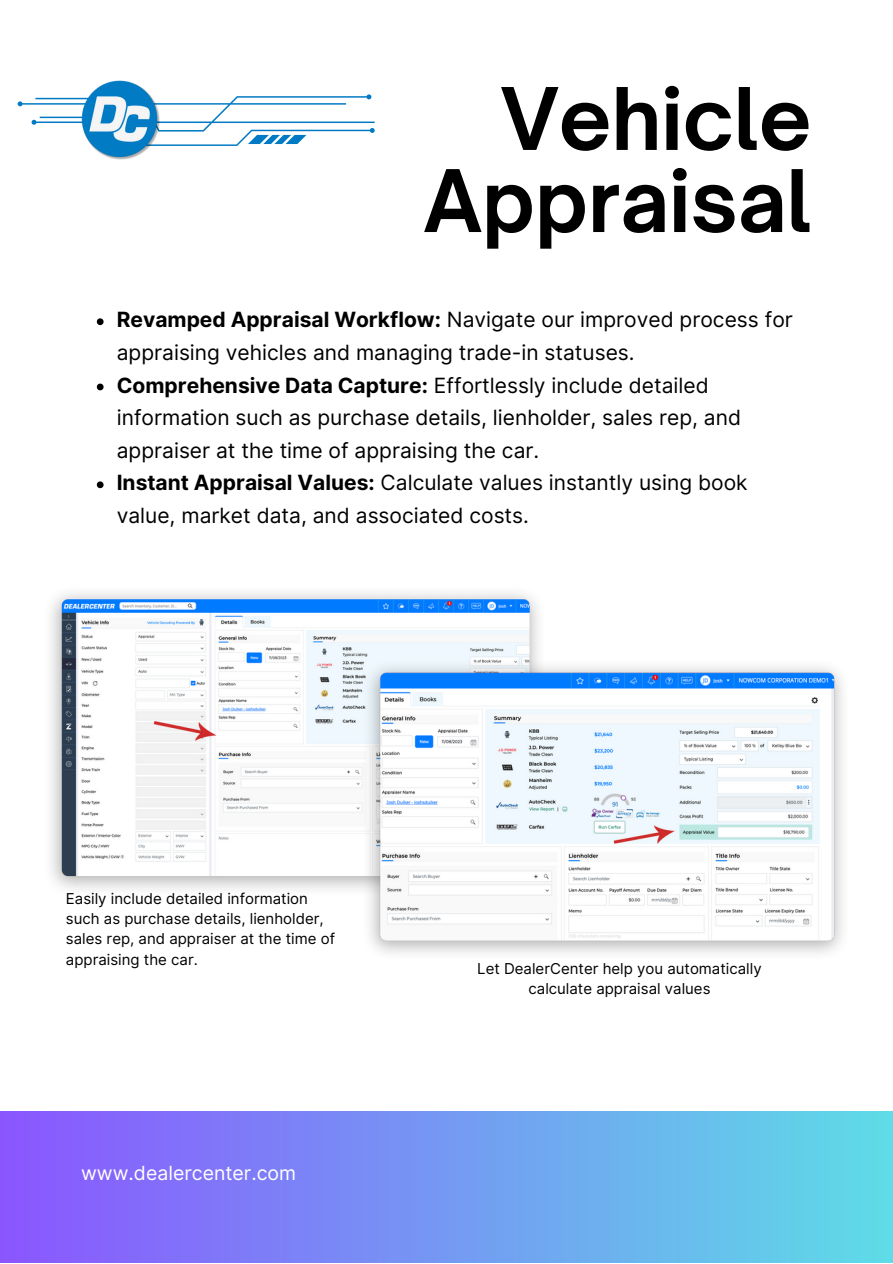
<style>
.page{position:relative;width:893px;height:1264px;background:#fff}
.page>*{position:absolute;margin:0;border:0;box-sizing:border-box;transform-origin:0 0}
.t1{font:700 82.35px/82.1px "Open Sauce One";color:#000;text-align:right}
.t2{font:21px/32.5px "Inter";color:#000}
.t3{font:19.5px "Inter";color:#fff}
.t4{font:15px/20.2px "Inter";color:#000}
.s1{font-weight:700}
</style>
<div class="page">
<div style="left:0;top:1111px;width:892px;height:151px;background:linear-gradient(to right,#8b55fe,#5edce7)"></div>
<svg style="left:18px;top:94px;width:356px;height:52px"></svg>
<img style="left:81px;top:80px;width:80px;height:80px">
<img style="left:50px;top:592px;width:489px;height:298px">
<img style="left:362px;top:659px;width:481px;height:295px">
<svg style="left:97px;top:318px;width:7px;height:7px"></svg>
<svg style="left:97px;top:383px;width:7px;height:7px"></svg>
<svg style="left:97px;top:481px;width:7px;height:7px"></svg>
<p class="t1" style="left:423px;top:77px;width:389px">Vehicle<br>Appraisal</p>
<p class="t2" style="left:117px;top:303px;width:677px"><span class="s1">Revamped Appraisal Workflow:</span> Navigate our improved process for appraising vehicles and managing trade-in statuses.</p>
<p class="t2" style="left:117px;top:368px;width:625px"><span class="s1">Comprehensive Data Capture:</span> Effortlessly include detailed information such as purchase details, lienholder, sales rep, and appraiser at the time of appraising the car.</p>
<p class="t2" style="left:117px;top:466px;width:632px"><span class="s1">Instant Appraisal Values:</span> Calculate values instantly using book value, market data, and associated costs.</p>
<p class="t4" style="left:66px;top:888px;width:270px">Easily include detailed information such as purchase details, lienholder, sales rep, and appraiser at the time of appraising the car.</p>
<p class="t3" style="left:81px;top:1160px;width:216px">www.dealercenter.com</p>
<p class="t4" style="left:477px;top:957px;width:286px;text-align:center">Let DealerCenter help you automatically calculate appraisal values</p>
</div>
